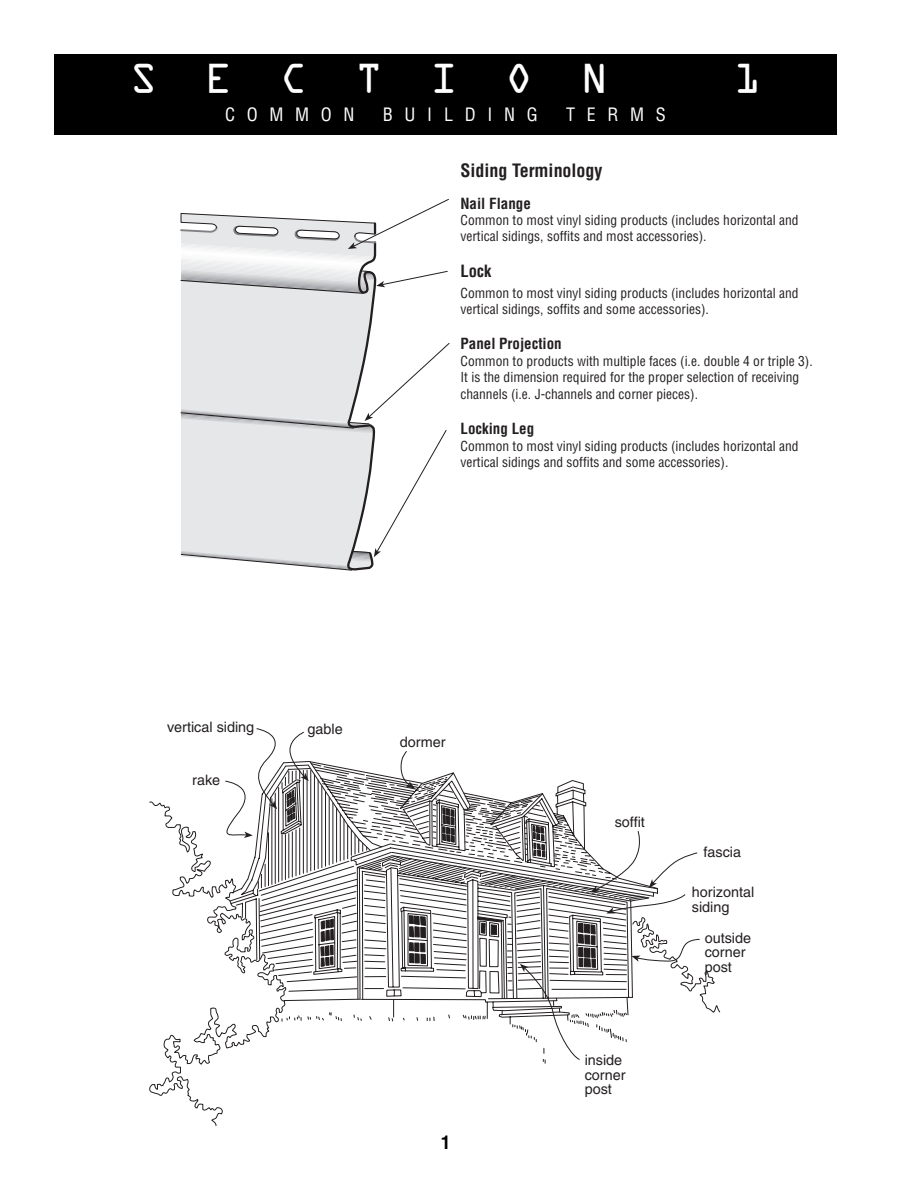
<style>
.page{position:relative;width:918px;height:1188px;background:#fff}
.page>*{position:absolute;margin:0;border:0;box-sizing:border-box;transform-origin:0 0}
.t1{font:45px "OCR Aby BT";letter-spacing:1.05em;color:#fff}
.t2{font:condensed 18px "Helvetica";letter-spacing:.65em;color:#fff}
.t3{font:700 condensed 18px "Helvetica";color:#231f20}
.t4{font:700 condensed 18px "Helvetica";color:#000}
.t5{font:700 condensed 16.5px "Helvetica";color:#231f20}
.t6{font:700 condensed 15px "Helvetica";color:#231f20}
.t7{font:14.4px/14.4px "Helvetica";color:#231f20}
.t8{font:condensed 13.5px/16.5px "Helvetica";color:#231f20}
</style>
<div class="page">
<svg style="left:180px;top:199px;width:270px;height:372px"></svg>
<div style="left:54px;top:54px;width:783px;height:81px;background:#000"></div>
<svg style="left:149px;top:728px;width:571px;height:398px"></svg>
<h1 class="t1" style="left:130px;top:64px;width:480px">SECTION</h1>
<h1 class="t1" style="left:733px;top:64px;width:29px">1</h1>
<h2 class="t2" style="left:225px;top:108px;width:131px">COMMON</h2>
<h2 class="t2" style="left:383px;top:108px;width:156px">BUILDING</h2>
<h2 class="t2" style="left:566px;top:108px;width:101px">TERMS</h2>
<h2 class="t3" style="left:460px;top:164px;width:144px">Siding Terminology</h2>
<p class="t6" style="left:460px;top:197px;width:72px">Nail Flange</p>
<p class="t8" style="left:460px;top:213px;width:340px">Common to most vinyl siding products (includes horizontal and vertical sidings, soffits and most accessories).</p>
<p class="t5" style="left:460px;top:264px;width:33px">Lock</p>
<p class="t8" style="left:460px;top:286px;width:340px">Common to most vinyl siding products (includes horizontal and vertical sidings, soffits and some accessories).</p>
<p class="t6" style="left:460px;top:338px;width:103px">Panel Projection</p>
<p class="t8" style="left:460px;top:354px;width:354px">Common to products with multiple faces (i.e. double 4 or triple 3).<br>It is the dimension required for the proper selection of receiving channels (i.e. J-channels and corner pieces).</p>
<p class="t6" style="left:460px;top:423px;width:75px">Locking Leg</p>
<p class="t8" style="left:460px;top:439px;width:340px">Common to most vinyl siding products (includes horizontal and vertical sidings and soffits and some accessories).</p>
<p class="t7" style="left:167px;top:721px;width:89px">vertical siding</p>
<p class="t7" style="left:192px;top:774px;width:30px">rake</p>
<p class="t7" style="left:308px;top:724px;width:37px">gable</p>
<p class="t7" style="left:400px;top:736px;width:47px">dormer</p>
<h2 class="t4" style="left:441px;top:1136px;width:10px">1</h2>
<p class="t7" style="left:615px;top:816px;width:32px">soffit</p>
<p class="t7" style="left:585px;top:1054px;width:42px">inside corner post</p>
<p class="t7" style="left:704px;top:846px;width:39px">fascia</p>
<p class="t7" style="left:692px;top:886px;width:64px">horizontal siding</p>
<p class="t7" style="left:705px;top:932px;width:48px">outside corner post</p>
</div>
